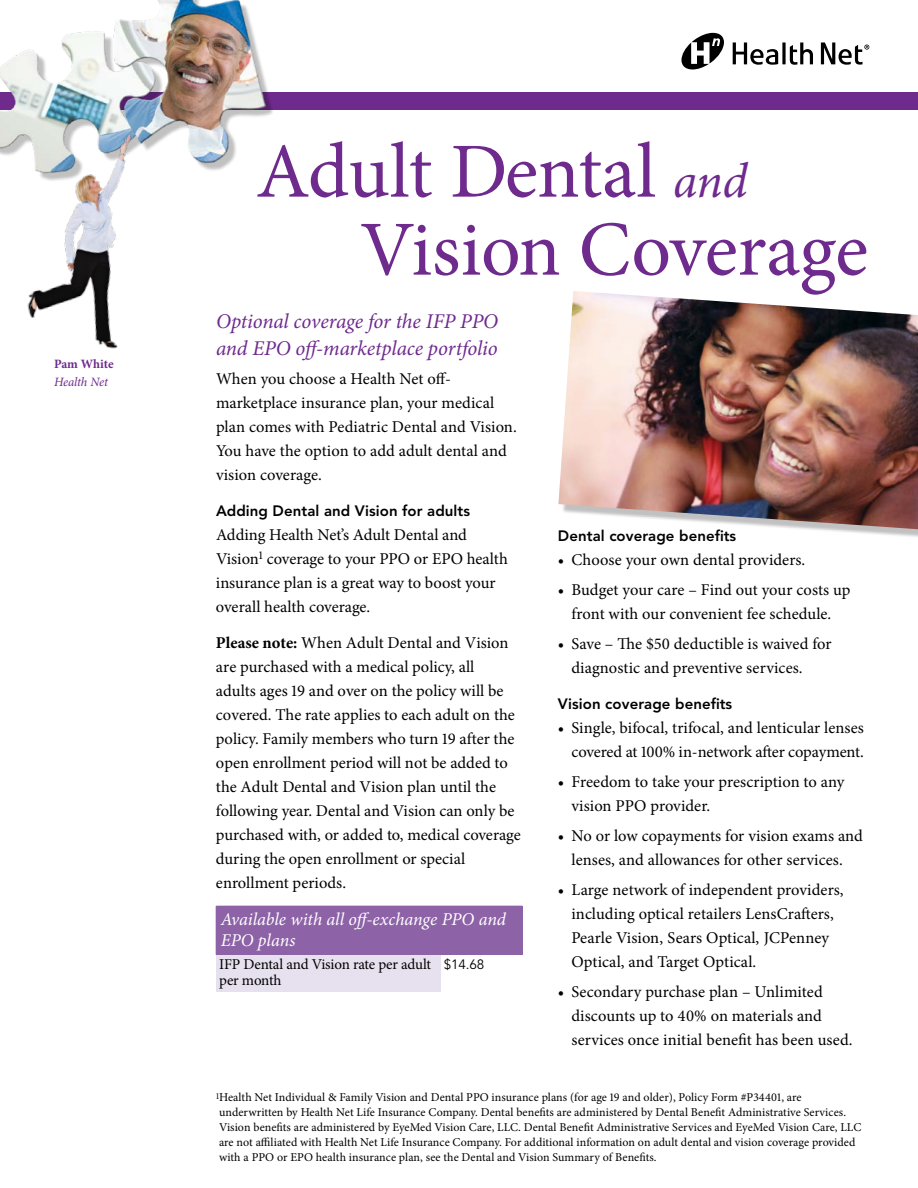
<style>
.page{position:relative;width:918px;height:1188px;background:#fff}
.page>*{position:absolute;margin:0;border:0;box-sizing:border-box;transform-origin:0 0}
.t1{font:78px/78px "Minion Pro";letter-spacing:-.01em;color:#6e2a8d}
.t2{font:italic 21px/27px "Minion Pro";letter-spacing:-.005em;color:#6e2a8d}
.t3{font:italic 18px/21px "Minion Pro";color:#fff}
.t4{font:16.5px/24px "Minion Pro";color:#000}
.t5{font:800 15px "Avenir LT Std";letter-spacing:.005em;color:#000}
.t6{font:15px/16.5px "Minion Pro";letter-spacing:-.01em;color:#000}
.t7{font:13.5px "Avenir LT Std";color:#000}
.t8{font:italic 12.75px "Minion Pro";letter-spacing:-.01em;color:#6e2a8d}
.t9{font:700 12.75px "Minion Pro";letter-spacing:-.005em;color:#6e2a8d}
.t10{font:12px/15px "Minion Pro";letter-spacing:.005em;color:#000}
.s1{font-style:italic;font-size:49.5px}
.s2{font-weight:700}
</style>
<div class="page">
<div style="left:0;top:92px;width:918px;height:18px;background:#6e2a8d"></div>
<div style="left:0;top:0;width:274px;height:182px;background:#000;opacity:.25"></div>
<img style="left:0;top:0;width:266px;height:182px">
<img style="left:0;top:110px;width:156px;height:239px">
<div style="left:216px;top:906px;width:306px;height:49px;background:#8d62a7"></div>
<div style="left:216px;top:955px;width:225px;height:37px;background:#e7e1ef"></div>
<hr style="left:522px;top:906px;width:1px;height:49px;background:#8d62a7">
<svg style="left:681px;top:33px;width:43px;height:36px"></svg>
<svg style="left:733px;top:42px;width:80px;height:23px"></svg>
<svg style="left:821px;top:42px;width:48px;height:23px"></svg>
<div style="left:562px;top:294px;width:356px;height:245px;background:#000;opacity:.25"></div>
<img style="left:558px;top:291px;width:360px;height:238px">
<p class="t9" style="left:54px;top:355px;width:61px">Pam White</p>
<p class="t8" style="left:54px;top:373px;width:55px">Health Net</p>
<h1 class="t1" style="left:360px;top:133px;width:510px;text-indent:-104px">Adult Dental <span class="s1">and<br></span>Vision Coverage</h1>
<p class="t2" style="left:216px;top:308px;width:284px">Optional coverage for the IFP PPO and EPO off-marketplace portfolio</p>
<p class="t4" style="left:216px;top:367px;width:302px">When you choose a Health Net off&shy;marketplace insurance plan, your medical plan comes with Pediatric Dental and Vision.<br>You have the option to add adult dental and vision coverage.</p>
<p class="t5" style="left:216px;top:502px;width:256px">Adding Dental and Vision for adults</p>
<p class="t4" style="left:216px;top:523px;width:293px">Adding Health Net’s Adult Dental and Vision<sup>1</sup> coverage to your PPO or EPO health insurance plan is a great way to boost your overall health coverage.</p>
<p class="t4" style="left:216px;top:631px;width:306px"><span class="s2">Please note:</span> When Adult Dental and Vision are purchased with a medical policy, all<br>adults ages 19 and over on the policy will be covered. The rate applies to each adult on the policy. Family members who turn 19 after the open enrollment period will not be added to the Adult Dental and Vision plan until the following year. Dental and Vision can only be purchased with, or added to, medical coverage during the open enrollment or special enrollment periods.</p>
<p class="t3" style="left:221px;top:909px;width:287px">Available with all off-exchange PPO and<br>EPO plans</p>
<p class="t6" style="left:219px;top:956px;width:213px">IFP Dental and Vision rate per adult per month</p>
<p class="t7" style="left:444px;top:957px;width:42px">$14.68</p>
<p class="t5" style="left:558px;top:526px;width:180px">Dental coverage benefits</p>
<p class="t4" style="left:558px;top:547px;width:249px">• Choose your own dental providers.</p>
<p class="t4" style="left:558px;top:577px;width:294px;text-align:center">• Budget your care – Find out your costs up front with our convenient fee schedule.</p>
<p class="t4" style="left:571px;top:631px;width:262px;text-indent:-13px">• Save – The $50 deductible is waived for diagnostic and preventive services.</p>
<p class="t5" style="left:558px;top:694px;width:176px">Vision coverage benefits</p>
<p class="t4" style="left:558px;top:715px;width:308px;text-align:right">• Single, bifocal, trifocal, and lenticular lenses covered at 100% in-network after copayment.</p>
<p class="t4" style="left:571px;top:769px;width:274px;text-indent:-13px">• Freedom to take your prescription to any vision PPO provider.</p>
<p class="t4" style="left:558px;top:823px;width:306px;text-align:center">• No or low copayments for vision exams and lenses, and allowances for other services.</p>
<p class="t4" style="left:571px;top:877px;width:274px;text-indent:-13px">• Large network of independent providers, including optical retailers LensCrafters, Pearle Vision, Sears Optical, JCPenney Optical, and Target Optical.</p>
<p class="t4" style="left:571px;top:979px;width:283px;text-indent:-13px">• Secondary purchase plan – Unlimited discounts up to 40% on materials and services once initial benefit has been used.</p>
<p class="t10" style="left:216px;top:1090px;width:647px"><sup>1</sup>Health Net Individual &amp; Family Vision and Dental PPO insurance plans (for age 19 and older), Policy Form #P34401, are underwritten by Health Net Life Insurance Company. Dental benefits are administered by Dental Benefit Administrative Services.<br>Vision benefits are administered by EyeMed Vision Care, LLC. Dental Benefit Administrative Services and EyeMed Vision Care, LLC are not affiliated with Health Net Life Insurance Company. For additional information on adult dental and vision coverage provided with a PPO or EPO health insurance plan, see the Dental and Vision Summary of Benefits.</p>
</div>
